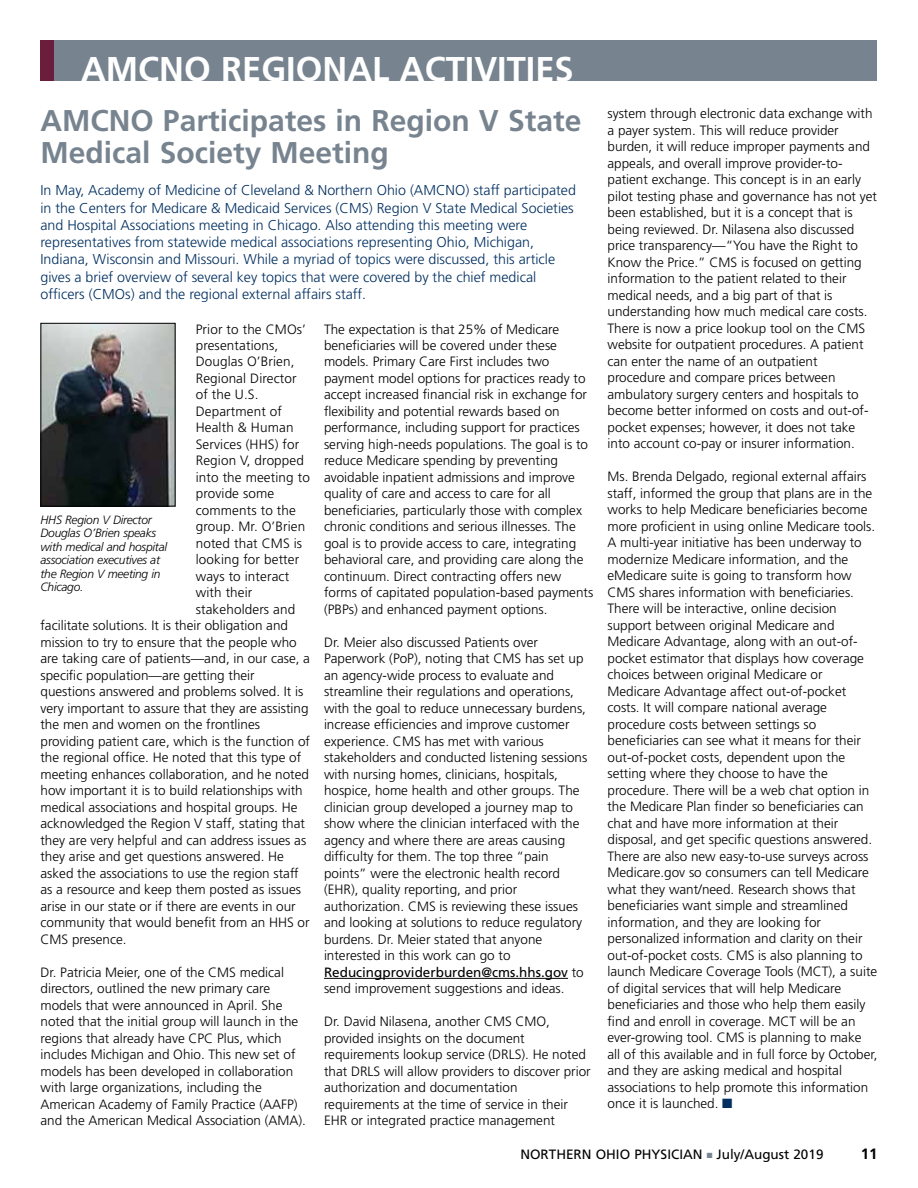
<style>
.page{position:relative;width:918px;height:1188px;background:#fff}
.page>*{position:absolute;margin:0;border:0;box-sizing:border-box;transform-origin:0 0}
.t1{font:700 34.35px "Frutiger";color:#fff}
.t2{font:700 30px/31.5px "Frutiger";color:#77848f}
.t3{font:700 15px "Frutiger";color:#000}
.t4{font:300 14.25px/17.2px "Frutiger";color:#002f60}
.t5{font:300 13.5px/16.5px "Frutiger";color:#000}
.t6{font:13.5px "Frutiger";color:#000}
.t7{font:italic 300 12px/13.5px "Frutiger";letter-spacing:-.02em;color:#000}
.s1{font-weight:400}
.s2{color:#002f60}
.s3{color:#77848f}
</style>
<div class="page">
<hr style="left:324px;top:978px;width:244px;height:1px;background:#000">
<div style="left:40px;top:40px;width:838px;height:41px;background:#77848f"></div>
<div style="left:40px;top:40px;width:14px;height:41px;background:#6b1d3c"></div>
<img style="left:42px;top:325px;width:132px;height:180px">
<div style="left:40px;top:323px;width:136px;height:184px;border:1px solid #000"></div>
<h1 class="t1" style="left:81px;top:49px;width:494px">AMCNO REGIONAL ACTIVITIES</h1>
<h2 class="t2" style="left:40px;top:105px;width:542px">AMCNO Participates in Region V State<br>Medical Society Meeting</h2>
<p class="t4" style="left:40px;top:182px;width:537px">In May, Academy of Medicine of Cleveland &amp; Northern Ohio (AMCNO) staff participated in the Centers for Medicare &amp; Medicaid Services (CMS) Region V State Medical Societies and Hospital Associations meeting in Chicago. Also attending this meeting were representatives from statewide medical associations representing Ohio, Michigan, Indiana, Wisconsin and Missouri. While a myriad of topics were discussed, this article gives a brief overview of several key topics that were covered by the chief medical officers (CMOs) and the regional external affairs staff.</p>
<p class="t5" style="left:196px;top:321px;width:112px">Prior to the CMOs’</p>
<p class="t5" style="left:196px;top:337px;width:84px">presentations,</p>
<p class="t5" style="left:196px;top:354px;width:100px">Douglas O’Brien,</p>
<p class="t5" style="left:196px;top:370px;width:102px">Regional Director</p>
<p class="t5" style="left:196px;top:387px;width:64px">of the U.S.</p>
<p class="t5" style="left:196px;top:403px;width:88px">Department of</p>
<p class="t5" style="left:196px;top:420px;width:99px">Health &amp; Human</p>
<p class="t5" style="left:196px;top:436px;width:105px">Services (HHS) for</p>
<p class="t5" style="left:196px;top:453px;width:110px">Region V, dropped</p>
<p class="t5" style="left:196px;top:469px;width:116px">into the meeting to</p>
<p class="t5" style="left:196px;top:486px;width:80px">provide some</p>
<p class="t5" style="left:196px;top:502px;width:102px">comments to the</p>
<p class="t5" style="left:196px;top:519px;width:111px">group. Mr. O’Brien</p>
<p class="t5" style="left:196px;top:535px;width:108px">noted that CMS is</p>
<p class="t5" style="left:196px;top:552px;width:105px">looking for better</p>
<p class="t5" style="left:196px;top:568px;width:95px">ways to interact</p>
<p class="t5" style="left:196px;top:585px;width:58px">with their</p>
<p class="t5" style="left:196px;top:601px;width:101px">stakeholders and</p>
<p class="t5" style="left:40px;top:618px;width:249px">facilitate solutions. It is their obligation and</p>
<p class="t5" style="left:40px;top:634px;width:258px">mission to try to ensure that the people who</p>
<p class="t5" style="left:40px;top:651px;width:271px">are taking care of patients—and, in our case, a</p>
<p class="t5" style="left:40px;top:667px;width:216px">specific population—are getting their</p>
<p class="t5" style="left:40px;top:683px;width:264px">questions answered and problems solved. It is</p>
<p class="t5" style="left:40px;top:700px;width:270px">very important to assure that they are assisting</p>
<p class="t5" style="left:40px;top:716px;width:221px">the men and women on the frontlines</p>
<p class="t5" style="left:40px;top:733px;width:271px">providing patient care, which is the function of</p>
<p class="t5" style="left:40px;top:749px;width:262px">the regional office. He noted that this type of</p>
<p class="t5" style="left:40px;top:766px;width:270px">meeting enhances collaboration, and he noted</p>
<p class="t5" style="left:40px;top:782px;width:264px">how important it is to build relationships with</p>
<p class="t5" style="left:40px;top:799px;width:259px">medical associations and hospital groups. He</p>
<p class="t5" style="left:40px;top:815px;width:266px">acknowledged the Region V staff, stating that</p>
<p class="t5" style="left:40px;top:832px;width:267px">they are very helpful and can address issues as</p>
<p class="t5" style="left:40px;top:848px;width:245px">they arise and get questions answered. He</p>
<p class="t5" style="left:40px;top:865px;width:260px">asked the associations to use the region staff</p>
<p class="t5" style="left:40px;top:881px;width:262px">as a resource and keep them posted as issues</p>
<p class="t5" style="left:40px;top:898px;width:257px">arise in our state or if there are events in our</p>
<p class="t5" style="left:40px;top:914px;width:271px">community that would benefit from an HHS or</p>
<p class="t5" style="left:40px;top:931px;width:88px">CMS presence.</p>
<p class="t5" style="left:40px;top:964px;width:267px">Dr. Patricia Meier, one of the CMS medical directors, outlined the new primary care models that were announced in April. She noted that the initial group will launch in the regions that already have CPC Plus, which includes Michigan and Ohio. This new set of models has been developed in collaboration with large organizations, including the American Academy of Family Practice (AAFP) and the American Medical Association (AMA).</p>
<p class="t5" style="left:324px;top:321px;width:271px">The expectation is that 25% of Medicare beneficiaries will be covered under these models. Primary Care First includes two payment model options for practices ready to accept increased financial risk in exchange for flexibility and potential rewards based on performance, including support for practices serving high-needs populations. The goal is to reduce Medicare spending by preventing avoidable inpatient admissions and improve quality of care and access to care for all beneficiaries, particularly those with complex chronic conditions and serious illnesses. The goal is to provide access to care, integrating behavioral care, and providing care along the continuum. Direct contracting offers new forms of capitated population-based payments (PBPs) and enhanced payment options.</p>
<p class="t5" style="left:324px;top:634px;width:265px">Dr. Meier also discussed Patients over Paperwork (PoP), noting that CMS has set up an agency-wide process to evaluate and streamline their regulations and operations, with the goal to reduce unnecessary burdens, increase efficiencies and improve customer experience. CMS has met with various stakeholders and conducted listening sessions with nursing homes, clinicians, hospitals, hospice, home health and other groups. The clinician group developed a journey map to show where the clinician interfaced with the agency and where there are areas causing difficulty for them. The top three “pain points” were the electronic health record (EHR), quality reporting, and prior authorization. CMS is reviewing these issues and looking at solutions to reduce regulatory burdens. Dr. Meier stated that anyone interested in this work can go to <span class="s1">Reducingproviderburden@cms.hhs.gov</span> to send improvement suggestions and ideas.</p>
<p class="t5" style="left:324px;top:1013px;width:268px">Dr. David Nilasena, another CMS CMO, provided insights on the document requirements lookup service (DRLS). He noted that DRLS will allow providers to discover prior authorization and documentation requirements at the time of service in their EHR or integrated practice management</p>
<p class="t7" style="left:40px;top:513px;width:128px">HHS Region V Director<br>Douglas O’Brien speaks with medical and hospital association executives at the Region V meeting in<br>Chicago.</p>
<p class="t5" style="left:608px;top:105px;width:271px">system through electronic data exchange with a payer system. This will reduce provider burden, it will reduce improper payments and appeals, and overall improve provider-to&shy;patient exchange. This concept is in an early pilot testing phase and governance has not yet been established, but it is a concept that is being reviewed. Dr. Nilasena also discussed price transparency—“You have the Right to Know the Price.” CMS is focused on getting information to the patient related to their medical needs, and a big part of that is understanding how much medical care costs.<br>There is now a price lookup tool on the CMS website for outpatient procedures. A patient can enter the name of an outpatient procedure and compare prices between ambulatory surgery centers and hospitals to become better informed on costs and out-of&shy;pocket expenses; however, it does not take into account co-pay or insurer information.</p>
<p class="t5" style="left:608px;top:468px;width:272px">Ms. Brenda Delgado, regional external affairs staff, informed the group that plans are in the works to help Medicare beneficiaries become more proficient in using online Medicare tools.<br>A multi-year initiative has been underway to modernize Medicare information, and the eMedicare suite is going to transform how CMS shares information with beneficiaries.<br>There will be interactive, online decision support between original Medicare and Medicare Advantage, along with an out-of&shy;pocket estimator that displays how coverage choices between original Medicare or Medicare Advantage affect out-of-pocket costs. It will compare national average procedure costs between settings so beneficiaries can see what it means for their out-of-pocket costs, dependent upon the setting where they choose to have the procedure. There will be a web chat option in the Medicare Plan finder so beneficiaries can chat and have more information at their disposal, and get specific questions answered.<br>There are also new easy-to-use surveys across Medicare.gov so consumers can tell Medicare what they want/need. Research shows that beneficiaries want simple and streamlined information, and they are looking for personalized information and clarity on their out-of-pocket costs. CMS is also planning to launch Medicare Coverage Tools (MCT), a suite of digital services that will help Medicare beneficiaries and those who help them easily find and enroll in coverage. MCT will be an ever-growing tool. CMS is planning to make all of this available and in full force by October, and they are asking medical and hospital associations to help promote this information once it is launched. <span class="s2">■</span></p>
<p class="t6" style="left:520px;top:1147px;width:305px">NORTHERN OHIO PHYSICIAN <span class="s3">■</span> July/August 2019</p>
<p class="t3" style="left:861px;top:1145px;width:18px">11</p>
</div>
